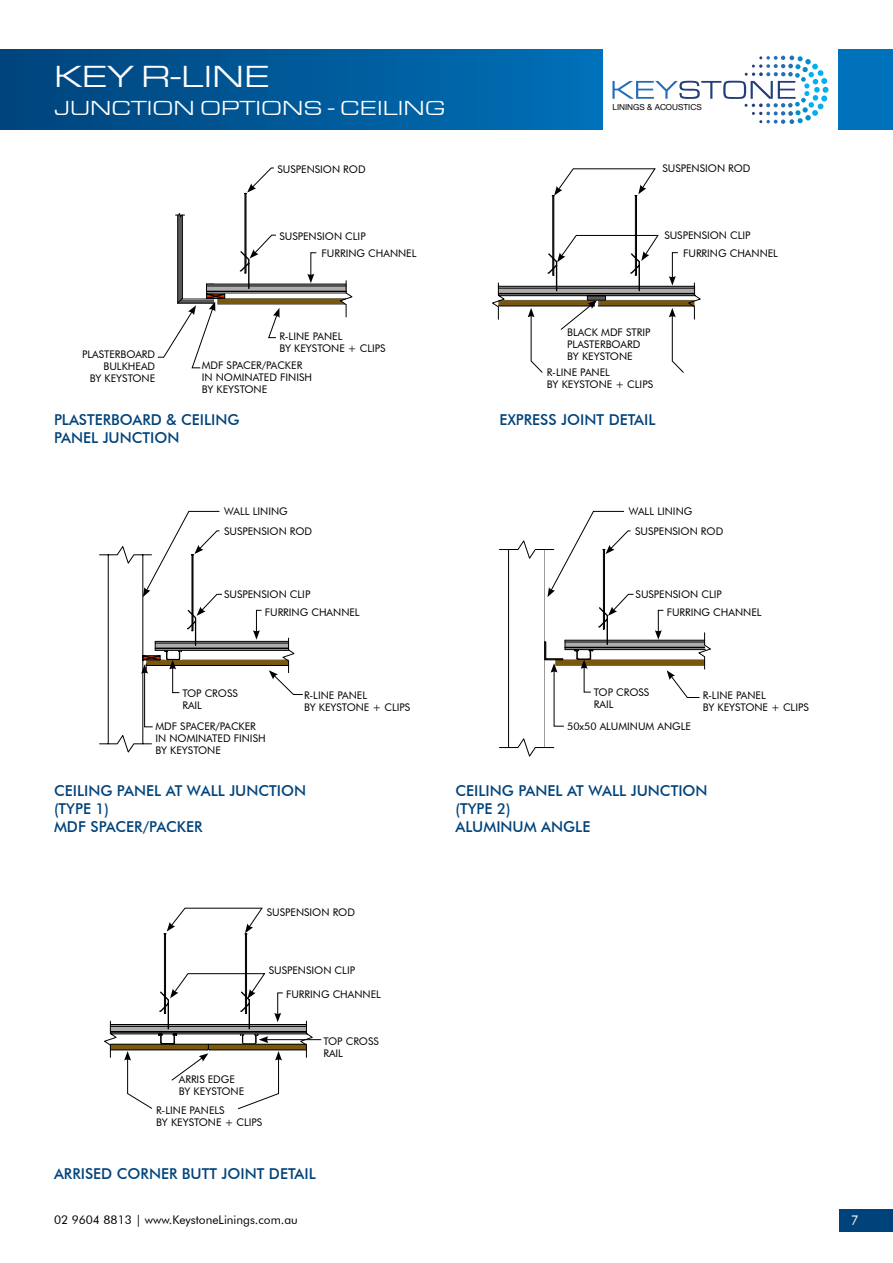
<style>
.page{position:relative;width:893px;height:1263px;background:#fff}
.page>*{position:absolute;margin:0;border:0;box-sizing:border-box;transform-origin:0 0}
.t1{font:31.5px "Eurostile Extended";color:#fff}
.t2{font:21px "Eurostile Extended";color:#fff}
.t3{font:500 15px/18px "Futura BT";color:#00437b}
.t4{font:13.5px "Futura BT";color:#fff}
.t5{font:12px "Futura BT";color:#000}
.t6{font:10.5px/12px "Futura BT";color:#000}
.t7{font:8.25px "Helvetica Neue";color:#000}
</style>
<div class="page">
<svg style="left:499px;top:540px;width:212px;height:217px"></svg>
<div style="left:0;top:50px;width:602px;height:80px;background:linear-gradient(to right,#00437b,#0070b8)"></div>
<div style="left:839px;top:50px;width:54px;height:80px;background:#0072bc"></div>
<svg style="left:99px;top:511px;width:204px;height:242px"></svg>
<svg style="left:544px;top:511px;width:162px;height:237px"></svg>
<hr style="left:266px;top:1039px;width:55px;height:1px;background:#000">
<svg style="left:104px;top:907px;width:209px;height:203px"></svg>
<svg style="left:612px;top:56px;width:216px;height:68px"></svg>
<svg style="left:157px;top:167px;width:196px;height:202px"></svg>
<svg style="left:492px;top:168px;width:209px;height:205px"></svg>
<div style="left:839px;top:1209px;width:54px;height:22px;background:#00437b"></div>
<h1 class="t1" style="left:54px;top:60px;width:218px">KEY R-LINE</h1>
<h2 class="t2" style="left:54px;top:97px;width:392px">JUNCTION OPTIONS - CEILING</h2>
<p class="t7" style="left:612px;top:102px;width:91px">LININGS &amp; ACOUSTICS</p>
<p class="t6" style="left:278px;top:164px;width:90px">SUSPENSION ROD</p>
<p class="t6" style="left:279px;top:230px;width:88px">SUSPENSION CLIP</p>
<p class="t6" style="left:662px;top:162px;width:90px">SUSPENSION ROD</p>
<p class="t6" style="left:664px;top:229px;width:88px">SUSPENSION CLIP</p>
<p class="t6" style="left:82px;top:349px;width:75px;text-align:right">PLASTERBOARD<br>BULKHEAD<br>BY KEYSTONE</p>
<p class="t6" style="left:322px;top:247px;width:96px">FURRING CHANNEL</p>
<p class="t6" style="left:683px;top:247px;width:96px">FURRING CHANNEL</p>
<p class="t6" style="left:279px;top:330px;width:108px">R-LINE PANEL<br>BY KEYSTONE + CLIPS</p>
<p class="t6" style="left:202px;top:359px;width:112px">MDF SPACER/PACKER<br>IN NOMINATED FINISH<br>BY KEYSTONE</p>
<p class="t6" style="left:567px;top:326px;width:85px">BLACK MDF STRIP<br>PLASTERBOARD<br>BY KEYSTONE</p>
<p class="t6" style="left:547px;top:366px;width:108px">R-LINE PANEL<br>BY KEYSTONE + CLIPS</p>
<h3 class="t3" style="left:54px;top:410px;width:187px">PLASTERBOARD &amp; CEILING<br>PANEL JUNCTION</h3>
<h3 class="t3" style="left:499px;top:410px;width:158px">EXPRESS JOINT DETAIL</h3>
<p class="t6" style="left:224px;top:506px;width:65px">WALL LINING</p>
<p class="t6" style="left:629px;top:506px;width:65px">WALL LINING</p>
<p class="t6" style="left:224px;top:525px;width:90px">SUSPENSION ROD</p>
<p class="t6" style="left:635px;top:525px;width:90px">SUSPENSION ROD</p>
<p class="t6" style="left:224px;top:588px;width:88px">SUSPENSION CLIP</p>
<p class="t6" style="left:636px;top:588px;width:88px">SUSPENSION CLIP</p>
<p class="t6" style="left:265px;top:606px;width:96px">FURRING CHANNEL</p>
<p class="t6" style="left:667px;top:606px;width:96px">FURRING CHANNEL</p>
<p class="t6" style="left:594px;top:687px;width:57px">TOP CROSS<br>RAIL</p>
<p class="t6" style="left:182px;top:687px;width:57px">TOP CROSS<br>RAIL</p>
<p class="t6" style="left:155px;top:720px;width:112px">MDF SPACER/PACKER<br>IN NOMINATED FINISH<br>BY KEYSTONE</p>
<p class="t6" style="left:567px;top:720px;width:125px">50x50 ALUMINUM ANGLE</p>
<p class="t6" style="left:304px;top:689px;width:108px">R-LINE PANEL<br>BY KEYSTONE + CLIPS</p>
<p class="t6" style="left:703px;top:689px;width:108px">R-LINE PANEL<br>BY KEYSTONE + CLIPS</p>
<h3 class="t3" style="left:54px;top:781px;width:254px">CEILING PANEL AT WALL JUNCTION (TYPE 1)<br>MDF SPACER/PACKER</h3>
<p class="t6" style="left:267px;top:906px;width:90px">SUSPENSION ROD</p>
<p class="t6" style="left:269px;top:964px;width:88px">SUSPENSION CLIP</p>
<p class="t6" style="left:286px;top:989px;width:96px">FURRING CHANNEL</p>
<p class="t6" style="left:323px;top:1035px;width:57px">TOP CROSS<br>RAIL</p>
<p class="t6" style="left:179px;top:1073px;width:67px">ARRIS EDGE<br>BY KEYSTONE</p>
<p class="t6" style="left:156px;top:1104px;width:108px">R-LINE PANELS<br>BY KEYSTONE + CLIPS</p>
<h3 class="t3" style="left:54px;top:1164px;width:263px">ARRISED CORNER BUTT JOINT DETAIL</h3>
<h3 class="t3" style="left:455px;top:781px;width:254px">CEILING PANEL AT WALL JUNCTION (TYPE 2)<br>ALUMINUM ANGLE</h3>
<p class="t5" style="left:54px;top:1212px;width:245px">02 9604 8813 | www.KeystoneLinings.com.au</p>
<p class="t4" style="left:851px;top:1212px;width:9px">7</p>
</div>
